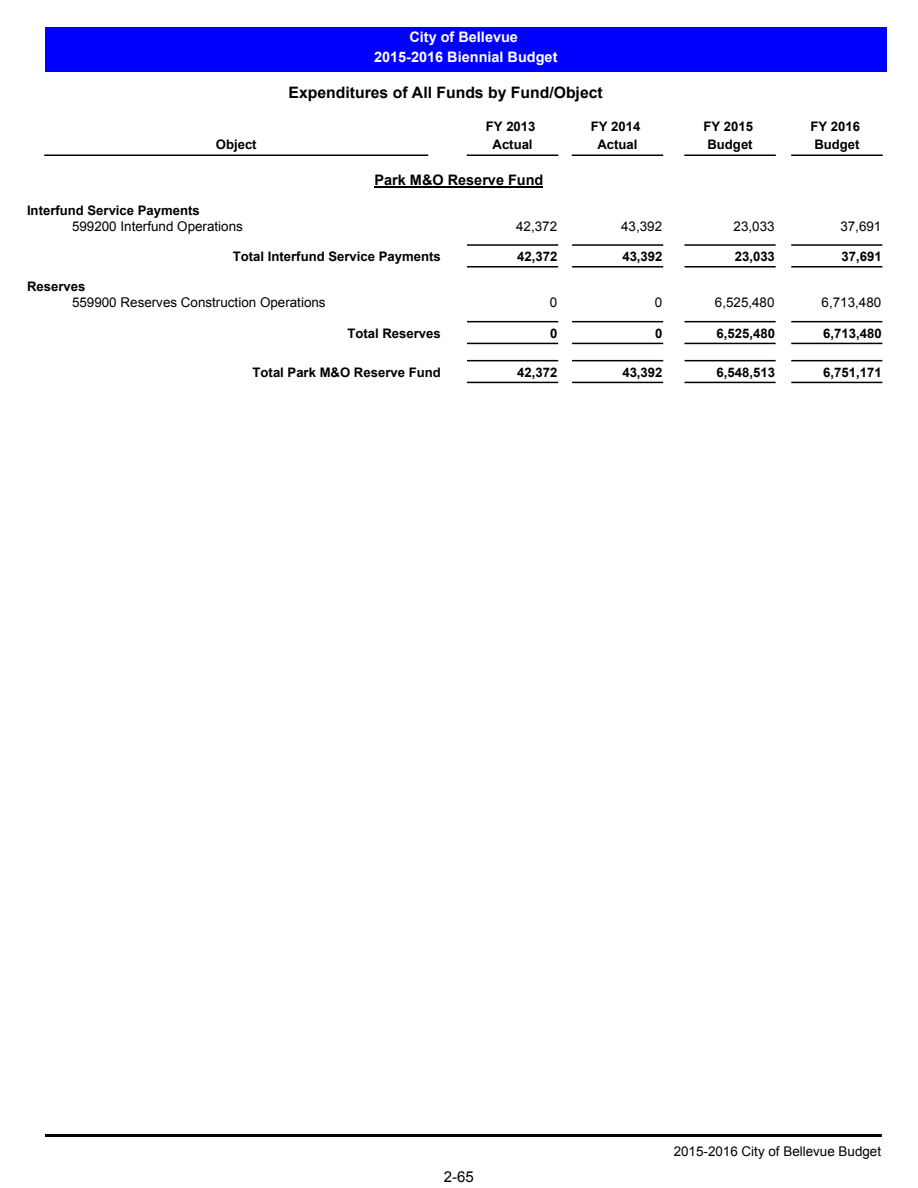
<style>
.page{position:relative;width:918px;height:1188px;background:#fff}
.page>*{position:absolute;margin:0;border:0;box-sizing:border-box;transform-origin:0 0}
.t1{font:700 15.75px "Arial";color:#000}
.t2{font:15px "Arial";color:#000}
.t3{font:700 14.4px/19.8px "Arial";color:#fff;text-align:center}
.t4{font:700 14.4px "Arial";color:#000}
.t5{font:13.35px "Arial";color:#000}
.t6{font:700 13.2px/17.9px "Arial";color:#000;text-align:center}
</style>
<div class="page">
<hr style="left:45px;top:1134px;width:837px;height:3px;background:#000">
<hr style="left:468px;top:154px;width:90px;height:2px;background:#000">
<hr style="left:572px;top:154px;width:90px;height:2px;background:#000">
<hr style="left:685px;top:154px;width:90px;height:2px;background:#000">
<hr style="left:792px;top:154px;width:90px;height:2px;background:#000">
<hr style="left:45px;top:154px;width:383px;height:2px;background:#000">
<div style="left:45px;top:27px;width:841px;height:45px;background:#00f"></div>
<hr style="left:375px;top:187px;width:168px;height:1px;background:#000">
<hr style="left:468px;top:244px;width:89px;height:2px;background:#000">
<hr style="left:468px;top:266px;width:89px;height:2px;background:#000">
<hr style="left:573px;top:244px;width:89px;height:2px;background:#000">
<hr style="left:573px;top:266px;width:89px;height:2px;background:#000">
<hr style="left:685px;top:244px;width:90px;height:2px;background:#000">
<hr style="left:685px;top:266px;width:90px;height:2px;background:#000">
<hr style="left:792px;top:244px;width:90px;height:2px;background:#000">
<hr style="left:792px;top:266px;width:90px;height:2px;background:#000">
<hr style="left:468px;top:321px;width:89px;height:1px;background:#000">
<hr style="left:468px;top:343px;width:89px;height:1px;background:#000">
<hr style="left:573px;top:321px;width:89px;height:1px;background:#000">
<hr style="left:573px;top:343px;width:89px;height:1px;background:#000">
<hr style="left:685px;top:321px;width:90px;height:1px;background:#000">
<hr style="left:685px;top:343px;width:90px;height:1px;background:#000">
<hr style="left:792px;top:321px;width:90px;height:1px;background:#000">
<hr style="left:792px;top:343px;width:90px;height:1px;background:#000">
<hr style="left:468px;top:360px;width:89px;height:1px;background:#000">
<hr style="left:468px;top:382px;width:89px;height:1px;background:#000">
<hr style="left:573px;top:360px;width:89px;height:1px;background:#000">
<hr style="left:573px;top:382px;width:89px;height:1px;background:#000">
<hr style="left:685px;top:360px;width:90px;height:1px;background:#000">
<hr style="left:685px;top:382px;width:90px;height:1px;background:#000">
<hr style="left:792px;top:360px;width:90px;height:1px;background:#000">
<hr style="left:792px;top:382px;width:90px;height:1px;background:#000">
<p class="t3" style="left:374px;top:28px;width:185px">City of Bellevue<br>2015-2016 Biennial Budget</p>
<p class="t1" style="left:289px;top:83px;width:316px">Expenditures of All Funds by Fund/Object</p>
<p class="t6" style="left:486px;top:117px;width:51px">FY 2013<br>Actual</p>
<p class="t6" style="left:591px;top:117px;width:51px">FY 2014<br>Actual</p>
<p class="t6" style="left:703px;top:117px;width:51px">FY 2015<br>Budget</p>
<p class="t6" style="left:810px;top:117px;width:51px">FY 2016</p>
<p class="t6" style="left:216px;top:135px;width:42px">Object</p>
<p class="t6" style="left:814px;top:135px;width:47px">Budget</p>
<p class="t4" style="left:375px;top:172px;width:170px">Park M&amp;O Reserve Fund</p>
<p class="t6" style="left:27px;top:201px;width:174px">Interfund Service Payments</p>
<p class="t5" style="left:72px;top:219px;width:172px">599200 Interfund Operations</p>
<p class="t5" style="left:516px;top:219px;width:43px">42,372</p>
<p class="t5" style="left:621px;top:219px;width:43px">43,392</p>
<p class="t5" style="left:734px;top:219px;width:43px">23,033</p>
<p class="t5" style="left:840px;top:219px;width:43px">37,691</p>
<p class="t6" style="left:233px;top:248px;width:209px">Total Interfund Service Payments</p>
<p class="t6" style="left:517px;top:248px;width:42px">42,372</p>
<p class="t6" style="left:622px;top:248px;width:42px">43,392</p>
<p class="t6" style="left:735px;top:248px;width:42px">23,033</p>
<p class="t6" style="left:842px;top:248px;width:42px">37,691</p>
<p class="t6" style="left:27px;top:278px;width:60px">Reserves</p>
<p class="t5" style="left:72px;top:295px;width:255px">559900 Reserves Construction Operations</p>
<p class="t5" style="left:550px;top:295px;width:9px">0</p>
<p class="t5" style="left:655px;top:295px;width:9px">0</p>
<p class="t5" style="left:715px;top:295px;width:61px">6,525,480</p>
<p class="t5" style="left:822px;top:295px;width:61px">6,713,480</p>
<p class="t6" style="left:347px;top:324px;width:95px">Total Reserves</p>
<p class="t6" style="left:550px;top:324px;width:9px">0</p>
<p class="t6" style="left:655px;top:324px;width:9px">0</p>
<p class="t6" style="left:717px;top:324px;width:60px">6,525,480</p>
<p class="t6" style="left:823px;top:324px;width:60px">6,713,480</p>
<p class="t6" style="left:253px;top:363px;width:190px">Total Park M&amp;O Reserve Fund</p>
<p class="t6" style="left:517px;top:363px;width:42px">42,372</p>
<p class="t6" style="left:622px;top:363px;width:42px">43,392</p>
<p class="t6" style="left:717px;top:363px;width:60px">6,548,513</p>
<p class="t6" style="left:823px;top:363px;width:60px">6,751,171</p>
<p class="t2" style="left:444px;top:1167px;width:32px">2-65</p>
<p class="t5" style="left:674px;top:1144px;width:209px">2015-2016 City of Bellevue Budget</p>
</div>
